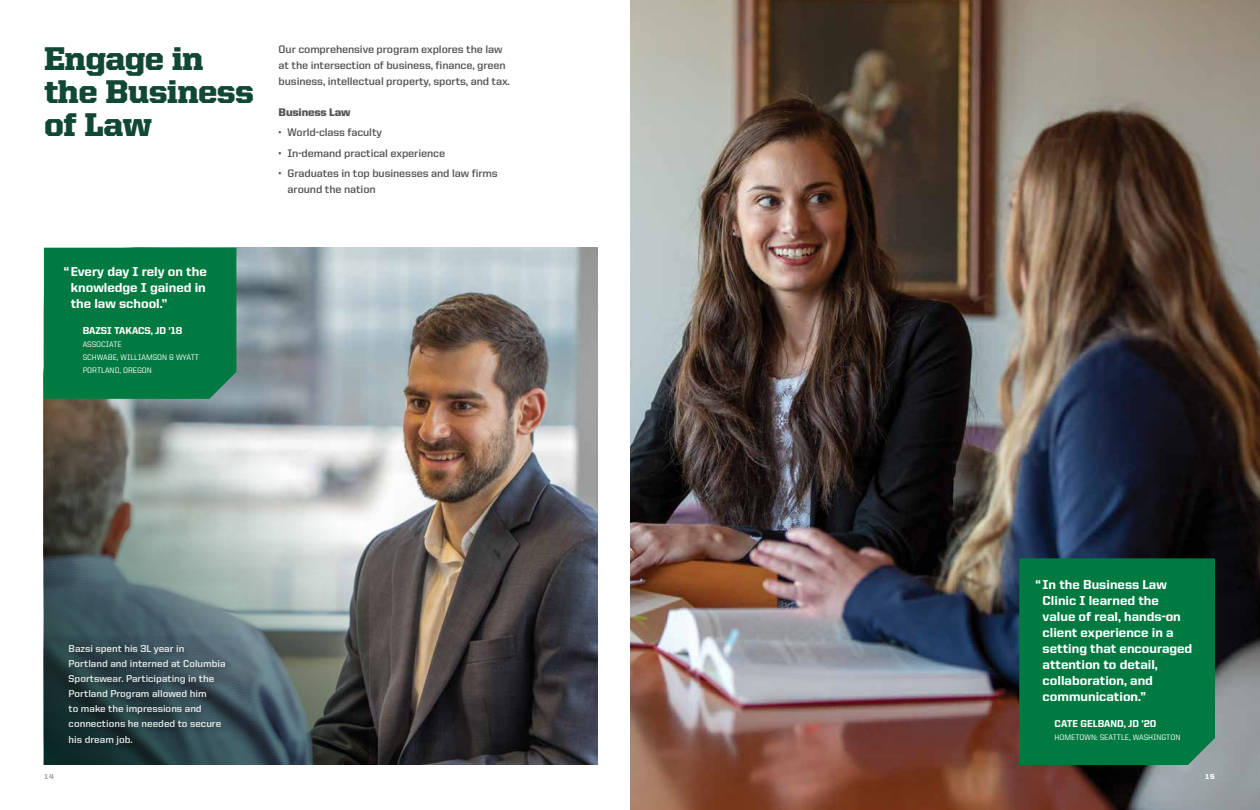
<style>
.page{position:relative;width:1260px;height:810px;background:#fff}
.page>*{position:absolute;margin:0;border:0;box-sizing:border-box;transform-origin:0 0}
.t1{font:900 33px/33px "United Serif Reg";letter-spacing:-.015em;color:#104735}
.t2{font:800 13px/16px "United Sans Reg";color:#fff;text-align:justify}
.t3{font:700 11px/16px "United Sans Reg";letter-spacing:-.01em;color:#414042}
.t4{font:900 11px "United Sans Reg";letter-spacing:-.01em;color:#414042}
.t5{font:700 10px/15px "United Sans Reg";color:#fff}
.t6{font:800 10px "United Sans Reg";color:#fff}
.t7{font:500 8px/13px "United Sans Reg";color:#fff}
.t8{font:900 7px "United Sans Reg";color:#a7a9ac}
.t9{font:900 7px "United Sans Reg";color:#fff}
</style>
<div class="page">
<img style="left:236px;top:248px;width:361px;height:517px">
<svg style="left:44px;top:399px;width:324px;height:366px;background:#7f8989"></svg>
<img style="left:630px;top:0;width:630px;height:810px">
<div style="left:44px;top:248px;width:192px;height:151px;background:#007a40"></div>
<div style="left:1019px;top:558px;width:196px;height:207px;background:#007a40"></div>
<div style="left:66px;top:642px;width:166px;height:111px;background:#000;opacity:.35"></div>
<h1 class="t1" style="left:44px;top:42px;width:211px">Engage in the Business of Law</h1>
<p class="t3" style="left:279px;top:41px;width:233px">Our comprehensive program explores the law at the intersection of business, finance, green business, intellectual property, sports, and tax.</p>
<p class="t4" style="left:279px;top:106px;width:74px">Business Law</p>
<p class="t3" style="left:279px;top:124px;width:105px">• World-class faculty</p>
<p class="t3" style="left:279px;top:145px;width:168px">• In-demand practical experience</p>
<p class="t3" style="left:288px;top:165px;width:212px;text-indent:-9px">• Graduates in top businesses and law firms around the nation</p>
<p class="t2" style="left:71px;top:264px;width:138px;text-indent:-7px">“Every day I rely on the knowledge I gained in the law school.”</p>
<p class="t6" style="left:83px;top:325px;width:101px">BAZSI TAKACS, JD ’18</p>
<p class="t7" style="left:83px;top:338px;width:118px">ASSOCIATE<br>SCHWABE, WILLIAMSON &amp; WYATT<br>PORTLAND, OREGON</p>
<p class="t8" style="left:45px;top:773px;width:11px">14</p>
<p class="t5" style="left:69px;top:641px;width:159px">Bazsi spent his 3L year in<br>Portland and interned at Columbia<br>Sportswear. Participating in the<br>Portland Program allowed him<br>to make the impressions and connections he needed to secure</p>
<p class="t5" style="left:69px;top:732px;width:65px">his dream job.</p>
<p class="t2" style="left:1043px;top:576px;width:151px;text-align:left;text-indent:-7px">“ In the Business Law<br>Clinic I learned the value of real, hands-on client experience in a setting that encouraged attention to detail, collaboration, and communication.”</p>
<p class="t6" style="left:1055px;top:718px;width:103px">CATE GELBAND, JD ’20</p>
<p class="t7" style="left:1055px;top:730px;width:127px">HOMETOWN: SEATTLE, WASHINGTON</p>
<p class="t9" style="left:1206px;top:773px;width:11px">15</p>
</div>
